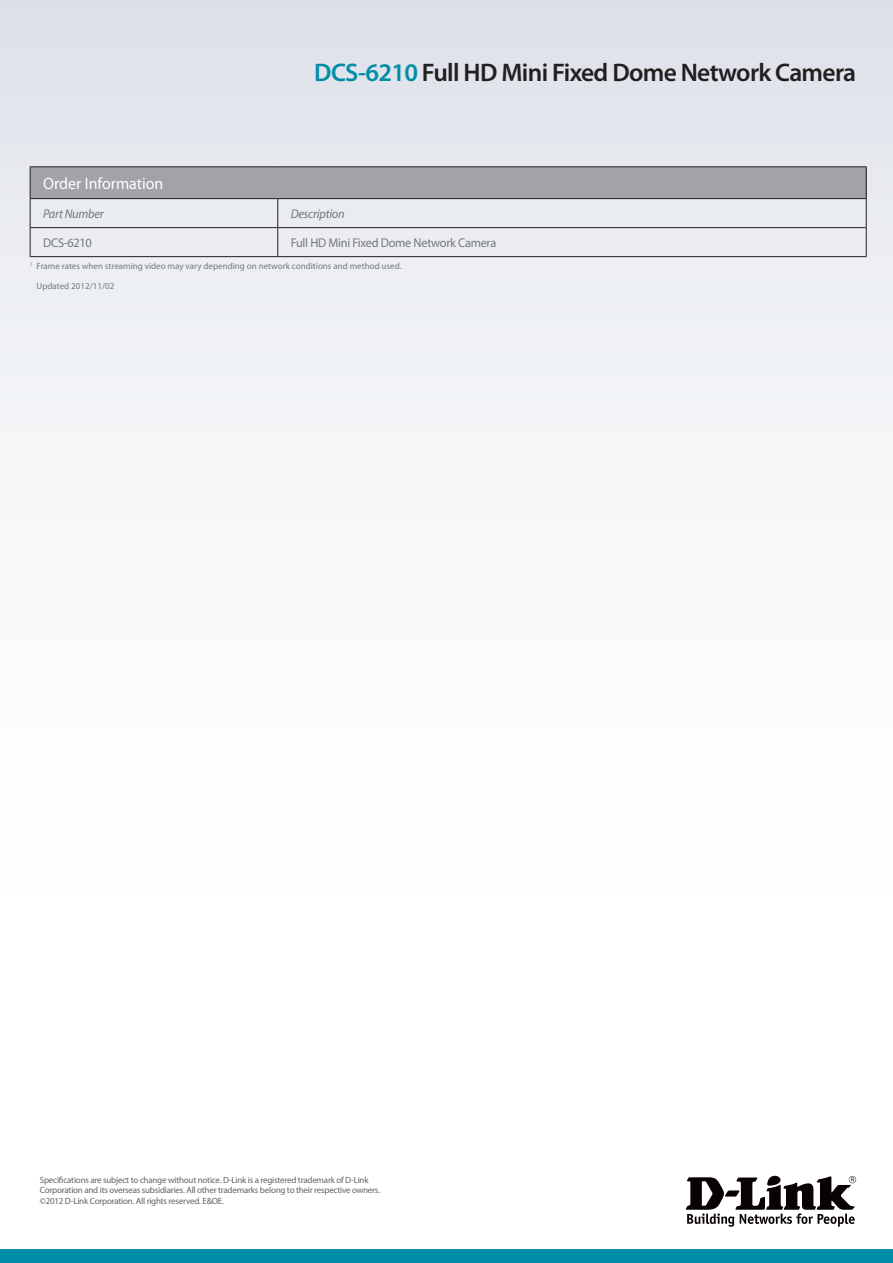
<style>
.page{position:relative;width:893px;height:1263px;background:#fff}
.page>*{position:absolute;margin:0;border:0;box-sizing:border-box;transform-origin:0 0}
.t1{font:600 25.5px "Myriad Pro";letter-spacing:-.025em;color:#231f20}
.t2{font:16.5px "Myriad Pro";color:#fff}
.t3{font:12.75px "Myriad Pro";letter-spacing:-.02em;color:#74787d}
.t4{font:italic 12.75px "Myriad Pro";letter-spacing:-.02em;color:#74787d}
.t5{font:9px/10.8px "Myriad Pro";letter-spacing:-.025em;color:#636366}
.t6{font:9px/19.5px "Myriad Pro";color:#74787d}
.s1{color:#008da8}
</style>
<div class="page">
<div style="left:0;top:0;width:893px;height:1084px;background:linear-gradient(to bottom,#e2e6ec,#fff)"></div>
<div style="left:0;top:1249px;width:893px;height:14px;background:#008da8"></div>
<svg style="left:686px;top:1176px;width:170px;height:51px"></svg>
<div style="left:30px;top:167px;width:836px;height:32px;background:#a1a3a7"></div>
<hr style="left:30px;top:167px;width:1px;height:31px;background:#231f20">
<hr style="left:866px;top:167px;width:1px;height:31px;background:#231f20">
<hr style="left:571px;top:198px;width:296px;height:1px;background:#231f20">
<hr style="left:278px;top:198px;width:293px;height:1px;background:#231f20">
<hr style="left:30px;top:198px;width:248px;height:1px;background:#231f20">
<hr style="left:278px;top:227px;width:293px;height:1px;background:#231f20">
<hr style="left:571px;top:227px;width:295px;height:1px;background:#231f20">
<hr style="left:278px;top:256px;width:293px;height:1px;background:#231f20">
<hr style="left:571px;top:256px;width:296px;height:1px;background:#231f20">
<svg style="left:866px;top:199px;width:1px;height:57px"></svg>
<hr style="left:30px;top:227px;width:248px;height:1px;background:#231f20">
<svg style="left:30px;top:199px;width:1px;height:57px"></svg>
<svg style="left:277px;top:199px;width:1px;height:57px"></svg>
<hr style="left:30px;top:256px;width:248px;height:1px;background:#231f20">
<hr style="left:30px;top:166px;width:248px;height:1px;background:#231f20">
<hr style="left:278px;top:166px;width:293px;height:1px;background:#231f20">
<hr style="left:571px;top:166px;width:296px;height:1px;background:#231f20">
<h1 class="t1" style="left:314px;top:56px;width:543px"><span class="s1">DCS-6210</span> Full HD Mini Fixed Dome Network Camera</h1>
<h2 class="t2" style="left:43px;top:173px;width:122px">Order Information</h2>
<h3 class="t4" style="left:43px;top:206px;width:62px">Part Number</h3>
<h3 class="t4" style="left:291px;top:206px;width:55px">Description</h3>
<h3 class="t3" style="left:43px;top:235px;width:50px">DCS-6210</h3>
<h3 class="t3" style="left:291px;top:235px;width:207px">Full HD Mini Fixed Dome Network Camera</h3>
<p class="t6" style="left:37px;top:256px;width:366px;text-indent:-7px"><sup>1</sup> Frame rates when streaming video may vary depending on network conditions and method used.<br>Updated 2012/11/02</p>
<p class="t5" style="left:40px;top:1174px;width:342px">Specifications are subject to change without notice. D-Link is a registered trademark of D-Link<br>Corporation and its overseas subsidiaries. All other trademarks belong to their respective owners. ©2012 D-Link Corporation. All rights reserved. E&amp;OE.</p>
</div>
